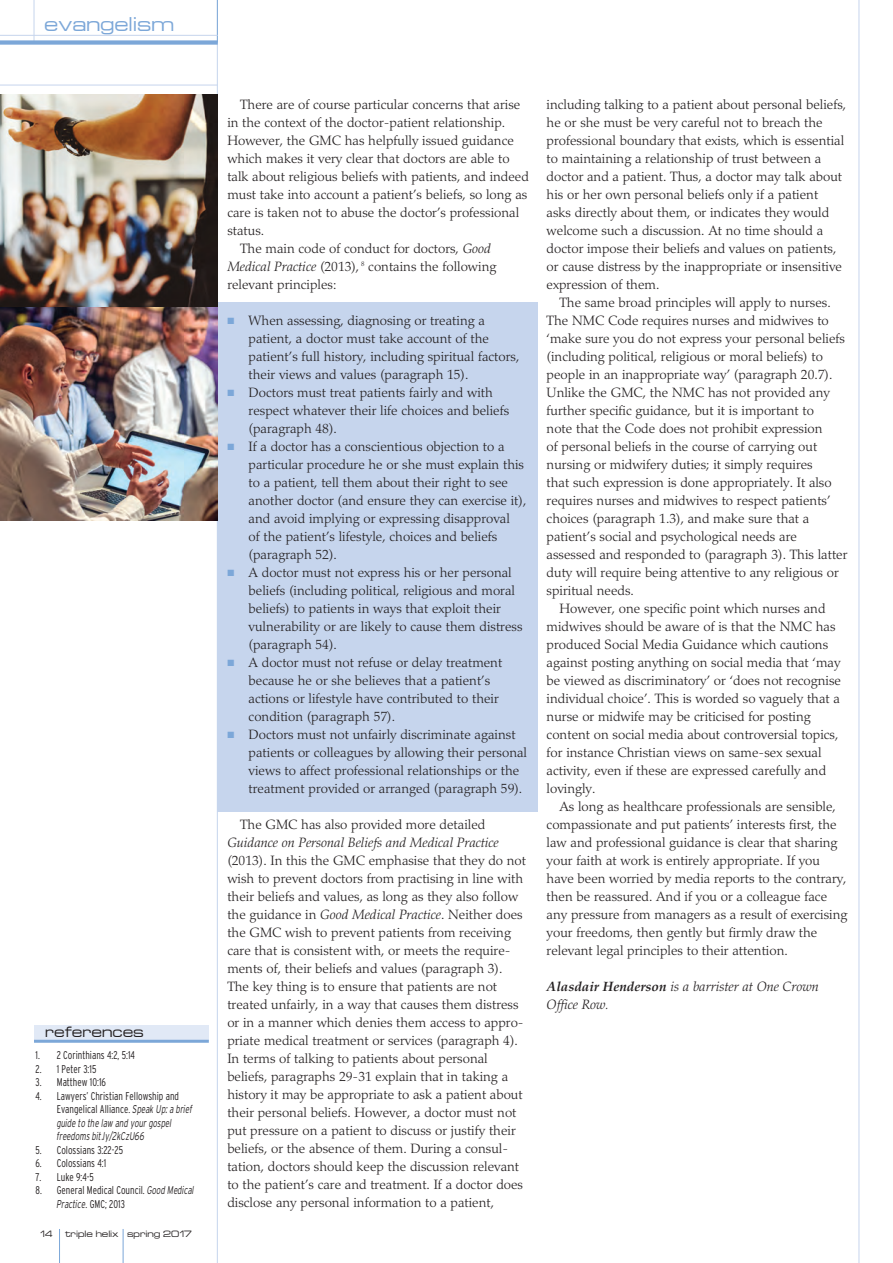
<style>
.page{position:relative;width:893px;height:1263px;background:#fff}
.page>*{position:absolute;margin:0;border:0;box-sizing:border-box;transform-origin:0 0}
.t1{font:18px "Euro Technic Ext";color:#7ca7d8}
.t2{font:300 13.5px/18px "Palatino";color:#231f20}
.t3{font:italic 300 13.5px/18px "Palatino";color:#231f20}
.t4{font:13.5px "Euro Technic Ext";color:#231f20}
.t5{font:300 condensed 11.25px/13.5px "Interstate";color:#231f20;scale:.9 1}
.t6{font:italic 300 11.25px/13.5px "Interstate";color:#231f20;scale:.69 1}
.t7{font:8.25px "Euro Technic Ext";color:#231f20}
.s1{font-style:normal;font-stretch:condensed}
.s2{font-style:italic;font-stretch:normal}
.s3{font-style:italic}
.s4{color:#7ca7d8}
.s5{font-weight:700}
</style>
<div class="page">
<div style="left:217px;top:302px;width:321px;height:509px;background:#c6d5ed"></div>
<hr style="left:123px;top:1229px;width:1px;height:34px;background:#7ca7d8">
<hr style="left:59px;top:1229px;width:1px;height:34px;background:#7ca7d8">
<hr style="left:217px;top:0;width:1px;height:1263px;background:#c6d5ed">
<hr style="left:858px;top:0;width:1px;height:1263px;background:#c6d5ed">
<svg style="left:33px;top:0;width:185px;height:40px"></svg>
<hr style="left:34px;top:0;width:1px;height:43px;background:#c6d5ed">
<hr style="left:0;top:35px;width:218px;height:1px;background:#c6d5ed">
<div style="left:0;top:40px;width:218px;height:5px;background:#7ca7d8"></div>
<hr style="left:0;top:85px;width:217px;height:1px;background:#c6d5ed">
<img style="left:0;top:94px;width:217px;height:213px">
<img style="left:0;top:307px;width:217px;height:213px">
<div style="left:34px;top:1025px;width:175px;height:15px;background:#e1e9f6"></div>
<hr style="left:34px;top:1040px;width:175px;height:3px;background:#7ca7d8">
<h1 class="t1" style="left:44px;top:15px;width:132px">evangelism</h1>
<p class="t4" style="left:45px;top:1025px;width:100px">references</p>
<p class="t5" style="left:36px;top:1049px;width:112px">1. 2 Corinthians 4:2, 5:14</p>
<p class="t5" style="left:36px;top:1062px;width:69px">2. 1 Peter 3:15</p>
<p class="t5" style="left:36px;top:1076px;width:80px">3. Matthew 10:16</p>
<p class="t6" style="left:57px;top:1089px;width:198px;text-indent:-21px"><span class="s1">4. Lawyers’ Christian Fellowship and Evangelical Alliance.</span> Speak Up: a brief guide to the law and your gospel freedoms bit.ly/2kCzU66</p>
<p class="t5" style="left:36px;top:1143px;width:99px">5. Colossians 3:22-25</p>
<p class="t5" style="left:36px;top:1157px;width:80px">6. Colossians 4:1</p>
<p class="t5" style="left:36px;top:1170px;width:66px">7. Luke 9:4-5</p>
<p class="t5" style="left:57px;top:1184px;width:154px;text-indent:-21px">8. General Medical Council. <span class="s2">Good Medical<br>Practice</span>. GMC; 2013</p>
<p class="t7" style="left:40px;top:1229px;width:14px">14</p>
<p class="t7" style="left:65px;top:1229px;width:129px">triple helix spring 2017</p>
<p class="t2" style="left:240px;top:97px;width:282px">There are of course particular concerns that arise</p>
<p class="t2" style="left:227px;top:115px;width:279px">in the context of the doctor-patient relationship.</p>
<p class="t2" style="left:227px;top:133px;width:288px">However, the GMC has helpfully issued guidance</p>
<p class="t2" style="left:227px;top:151px;width:284px">which makes it very clear that doctors are able to</p>
<p class="t2" style="left:227px;top:169px;width:303px">talk about religious beliefs with patients, and indeed</p>
<p class="t2" style="left:227px;top:187px;width:301px">must take into account a patient’s beliefs, so long as</p>
<p class="t2" style="left:227px;top:205px;width:293px">care is taken not to abuse the doctor’s professional</p>
<p class="t2" style="left:227px;top:223px;width:38px">status.</p>
<p class="t2" style="left:240px;top:241px;width:252px">The main code of conduct for doctors, <span class="s3">Good</span></p>
<p class="t2" style="left:227px;top:259px;width:271px"><span class="s3">Medical Practice</span> (2013), <sup>8</sup> contains the following</p>
<p class="t2" style="left:227px;top:277px;width:111px">relevant principles:</p>
<p class="t2" style="left:249px;top:313px;width:272px;text-indent:-21px"><span class="s4">■</span> When assessing, diagnosing or treating a patient, a doctor must take account of the patient’s full history, including spiritual factors, their views and values (paragraph 15).</p>
<p class="t2" style="left:249px;top:385px;width:262px;text-indent:-21px"><span class="s4">■</span> Doctors must treat patients fairly and with respect whatever their life choices and beliefs (paragraph 48).</p>
<p class="t2" style="left:249px;top:439px;width:279px;text-indent:-21px"><span class="s4">■</span> If a doctor has a conscientious objection to a particular procedure he or she must explain this to a patient, tell them about their right to see another doctor (and ensure they can exercise it), and avoid implying or expressing disapproval<br>of the patient’s lifestyle, choices and beliefs (paragraph 52).</p>
<p class="t2" style="left:249px;top:565px;width:275px;text-indent:-21px"><span class="s4">■</span> A doctor must not express his or her personal beliefs (including political, religious and moral beliefs) to patients in ways that exploit their vulnerability or are likely to cause them distress (paragraph 54).</p>
<p class="t2" style="left:249px;top:655px;width:255px;text-indent:-21px"><span class="s4">■</span> A doctor must not refuse or delay treatment because he or she believes that a patient’s actions or lifestyle have contributed to their condition (paragraph 57).</p>
<p class="t2" style="left:249px;top:727px;width:280px;text-indent:-21px"><span class="s4">■</span> Doctors must not unfairly discriminate against patients or colleagues by allowing their personal views to affect professional relationships or the treatment provided or arranged (paragraph 59).</p>
<p class="t2" style="left:240px;top:817px;width:247px">The GMC has also provided more detailed</p>
<p class="t3" style="left:227px;top:835px;width:273px">Guidance on Personal Beliefs and Medical Practice</p>
<p class="t2" style="left:227px;top:853px;width:300px">(2013). In this the GMC emphasise that they do not wish to prevent doctors from practising in line with their beliefs and values, as long as they also follow the guidance in <span class="s3">Good Medical Practice</span>. Neither does the GMC wish to prevent patients from receiving care that is consistent with, or meets the require&shy;ments of, their beliefs and values (paragraph 3).<br>The key thing is to ensure that patients are not treated unfairly, in a way that causes them distress or in a manner which denies them access to appro&shy;priate medical treatment or services (paragraph 4).<br>In terms of talking to patients about personal beliefs, paragraphs 29-31 explain that in taking a history it may be appropriate to ask a patient about their personal beliefs. However, a doctor must not put pressure on a patient to discuss or justify their beliefs, or the absence of them. During a consul&shy;tation, doctors should keep the discussion relevant to the patient’s care and treatment. If a doctor does disclose any personal information to a patient,</p>
<p class="t2" style="left:547px;top:97px;width:301px">including talking to a patient about personal beliefs, he or she must be very careful not to breach the professional boundary that exists, which is essential to maintaining a relationship of trust between a doctor and a patient. Thus, a doctor may talk about his or her own personal beliefs only if a patient<br>asks directly about them, or indicates they would welcome such a discussion. At no time should a doctor impose their beliefs and values on patients, or cause distress by the inappropriate or insensitive expression of them.</p>
<p class="t2" style="left:559px;top:295px;width:273px">The same broad principles will apply to nurses.</p>
<p class="t2" style="left:547px;top:313px;width:284px">The NMC Code requires nurses and midwives to</p>
<p class="t2" style="left:547px;top:331px;width:300px">‘make sure you do not express your personal beliefs</p>
<p class="t2" style="left:547px;top:349px;width:278px">(including political, religious or moral beliefs) to</p>
<p class="t2" style="left:547px;top:367px;width:287px">people in an inappropriate way’ (paragraph 20.7).</p>
<p class="t2" style="left:547px;top:385px;width:285px">Unlike the GMC, the NMC has not provided any</p>
<p class="t2" style="left:547px;top:403px;width:269px">further specific guidance, but it is important to</p>
<p class="t2" style="left:547px;top:421px;width:277px">note that the Code does not prohibit expression</p>
<p class="t2" style="left:547px;top:439px;width:272px">of personal beliefs in the course of carrying out</p>
<p class="t2" style="left:547px;top:457px;width:268px">nursing or midwifery duties; it simply requires</p>
<p class="t2" style="left:547px;top:475px;width:287px">that such expression is done appropriately. It also</p>
<p class="t2" style="left:547px;top:493px;width:285px">requires nurses and midwives to respect patients’</p>
<p class="t2" style="left:547px;top:511px;width:264px">choices (paragraph 1.3), and make sure that a</p>
<p class="t2" style="left:547px;top:529px;width:252px">patient’s social and psychological needs are</p>
<p class="t2" style="left:547px;top:547px;width:302px">assessed and responded to (paragraph 3). This latter</p>
<p class="t2" style="left:547px;top:565px;width:294px">duty will require being attentive to any religious or</p>
<p class="t2" style="left:547px;top:583px;width:89px">spiritual needs.</p>
<p class="t2" style="left:559px;top:601px;width:268px">However, one specific point which nurses and</p>
<p class="t2" style="left:547px;top:619px;width:290px">midwives should be aware of is that the NMC has</p>
<p class="t2" style="left:547px;top:637px;width:283px">produced Social Media Guidance which cautions</p>
<p class="t2" style="left:547px;top:655px;width:295px">against posting anything on social media that ‘may</p>
<p class="t2" style="left:547px;top:673px;width:296px">be viewed as discriminatory’ or ‘does not recognise</p>
<p class="t2" style="left:547px;top:691px;width:295px">individual choice’. This is worded so vaguely that a</p>
<p class="t2" style="left:547px;top:709px;width:266px">nurse or midwife may be criticised for posting</p>
<p class="t2" style="left:547px;top:727px;width:293px">content on social media about controversial topics,</p>
<p class="t2" style="left:547px;top:745px;width:276px">for instance Christian views on same-sex sexual</p>
<p class="t2" style="left:547px;top:763px;width:281px">activity, even if these are expressed carefully and</p>
<p class="t2" style="left:547px;top:781px;width:50px">lovingly.</p>
<p class="t2" style="left:559px;top:799px;width:278px">As long as healthcare professionals are sensible,</p>
<p class="t2" style="left:547px;top:817px;width:292px">compassionate and put patients’ interests first, the</p>
<p class="t2" style="left:547px;top:835px;width:292px">law and professional guidance is clear that sharing</p>
<p class="t2" style="left:547px;top:853px;width:275px">your faith at work is entirely appropriate. If you</p>
<p class="t2" style="left:547px;top:871px;width:301px">have been worried by media reports to the contrary,</p>
<p class="t2" style="left:547px;top:889px;width:282px">then be reassured. And if you or a colleague face</p>
<p class="t2" style="left:547px;top:907px;width:302px">any pressure from managers as a result of exercising</p>
<p class="t2" style="left:547px;top:925px;width:272px">your freedoms, then gently but firmly draw the</p>
<p class="t2" style="left:547px;top:943px;width:243px">relevant legal principles to their attention.</p>
<p class="t3" style="left:547px;top:979px;width:274px"><span class="s5">Alasdair Henderson</span> is a barrister at One Crown<br>Office Row.</p>
</div>
